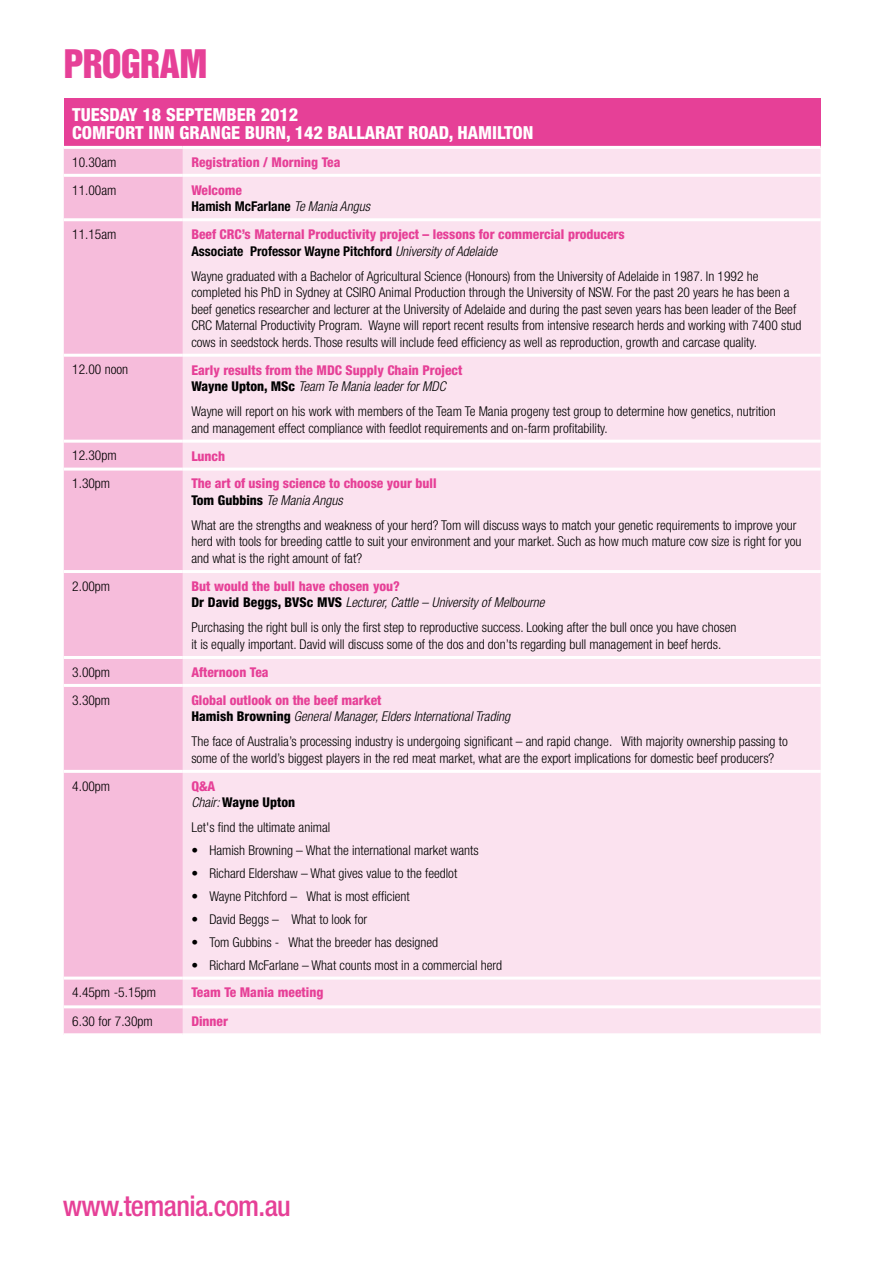
<style>
.page{position:relative;width:893px;height:1263px;background:#fff}
.page>*{position:absolute;margin:0;border:0;box-sizing:border-box;transform-origin:0 0}
.t1{font:36px "Helvetica Inserat";letter-spacing:-.025em;color:#e64097}
.t2{font:500 condensed 28.35px "Helvetica Neue";letter-spacing:-.02em;color:#e64097}
.t3{font:800 condensed 18px/18px "Helvetica Neue";color:#fff}
.t4{font:300 condensed 13.5px/16.5px "Helvetica Neue";color:#000}
.t5{font:800 condensed 13.5px/16.5px "Helvetica Neue";color:#e64097}
.t6{font:italic 300 condensed 13.5px/16.5px "Helvetica Neue";color:#000}
.t7{font:700 condensed 13.5px/16.5px "Helvetica Neue";color:#000}
.t8{font:800 condensed 13.5px/16.5px "Helvetica Neue";color:#000}
.s1{font-weight:800;color:#e64097}
.s2{font-weight:300;font-style:italic}
.s3{font-weight:700;color:#000}
.s4{font-weight:300;font-style:italic;color:#000}
.s5{color:#000}
.s6{font-weight:800;font-style:normal;color:#e64097}
.s7{font-weight:800;font-style:normal}
.s8{color:#e64097}
</style>
<div class="page">
<div style="left:64px;top:98px;width:757px;height:49px;background:#e64097"></div>
<div style="left:64px;top:149px;width:119px;height:884px;background:#f6bcdb"></div>
<div style="left:183px;top:149px;width:638px;height:884px;background:#fbe2ef"></div>
<hr style="left:183px;top:174px;width:638px;height:3px;background:#fff">
<hr style="left:183px;top:218px;width:638px;height:3px;background:#fff">
<hr style="left:183px;top:354px;width:638px;height:3px;background:#fff">
<hr style="left:183px;top:440px;width:638px;height:3px;background:#fff">
<hr style="left:183px;top:468px;width:638px;height:3px;background:#fff">
<hr style="left:183px;top:570px;width:638px;height:3px;background:#fff">
<hr style="left:183px;top:656px;width:638px;height:3px;background:#fff">
<hr style="left:183px;top:684px;width:638px;height:3px;background:#fff">
<hr style="left:183px;top:770px;width:638px;height:3px;background:#fff">
<hr style="left:183px;top:976px;width:638px;height:3px;background:#fff">
<hr style="left:183px;top:1005px;width:638px;height:3px;background:#fff">
<hr style="left:183px;top:146px;width:638px;height:3px;background:#fff">
<hr style="left:64px;top:146px;width:119px;height:3px;background:#fff">
<hr style="left:64px;top:174px;width:119px;height:3px;background:#fff">
<hr style="left:64px;top:218px;width:119px;height:3px;background:#fff">
<hr style="left:64px;top:354px;width:119px;height:3px;background:#fff">
<hr style="left:64px;top:440px;width:119px;height:3px;background:#fff">
<hr style="left:64px;top:468px;width:119px;height:3px;background:#fff">
<hr style="left:64px;top:570px;width:119px;height:3px;background:#fff">
<hr style="left:64px;top:656px;width:119px;height:3px;background:#fff">
<hr style="left:64px;top:684px;width:119px;height:3px;background:#fff">
<hr style="left:64px;top:770px;width:119px;height:3px;background:#fff">
<hr style="left:64px;top:976px;width:119px;height:3px;background:#fff">
<hr style="left:64px;top:1005px;width:119px;height:3px;background:#fff">
<h1 class="t1" style="left:64px;top:43px;width:145px">PROGRAM</h1>
<h3 class="t3" style="left:72px;top:105px;width:48px">TUESDAY</h3>
<h3 class="t3" style="left:72px;top:105px;width:227px;text-indent:70px">18 SEPTEMBER 2012<br>COMFORT INN</h3>
<h3 class="t3" style="left:180px;top:123px;width:355px">GRAN GE BURN, 142 Ballarat Road, Hamilto n</h3>
<p class="t4" style="left:72px;top:153px;width:46px">10.30am</p>
<p class="t5" style="left:191px;top:154px;width:151px">Registration / Morning Tea</p>
<p class="t4" style="left:72px;top:181px;width:46px">11.00am</p>
<p class="t7" style="left:191px;top:182px;width:180px"><span class="s1">Welcome<br></span>Hamish McFarlane <span class="s2">Te Mania Angus</span></p>
<p class="t4" style="left:72px;top:226px;width:46px">11.15am</p>
<p class="t5" style="left:191px;top:226px;width:435px">Beef CRC’s Maternal Productivity project – lessons for commercial producers<br><span class="s3">Associate Professor Wayne Pitchford</span> <span class="s4">University ofAdelaide</span></p>
<p class="t4" style="left:191px;top:268px;width:606px">Wayne graduated with a Bachelor of Agricultural Science (Honours) from the University of Adelaide in 1987. In 1992 he completed his PhD in Sydney at CSIRO Animal Production through the University of NSW. For the past 20 years he has been a beef genetics researcher and lecturer at the University of Adelaide and during the past seven years has been leader of the Beef CRC</p>
<p class="t4" style="left:191px;top:317px;width:612px;text-indent:24px">Maternal Productivity Program. Wayne will report recent results from intensive research herds and working with 7400 stud cows in seedstock herds. Those results will include feed efficiency as well as reproduction, growth and carcase quality.</p>
<p class="t4" style="left:72px;top:361px;width:57px">12.00 noon</p>
<p class="t5" style="left:191px;top:361px;width:272px">Early results from the MDC Supply Chain Project<br><span class="s5">Wayne Upton, MSc</span> <span class="s4">Team Te Mania leader for MDC</span></p>
<p class="t4" style="left:191px;top:403px;width:586px">Wayne will report on his work with members of the Team Te Mania progeny test group to determine how genetics, nutrition and management effect compliance with feedlot requirements and on-farm profitability.</p>
<p class="t4" style="left:72px;top:447px;width:46px">12.30pm</p>
<p class="t5" style="left:191px;top:447px;width:35px">Lunch</p>
<p class="t4" style="left:72px;top:475px;width:39px">1.30pm</p>
<p class="t5" style="left:191px;top:475px;width:247px">The art of using science to choose your bull<br><span class="s5">Tom Gubbins</span> <span class="s4">Te Mania Angus</span></p>
<p class="t4" style="left:191px;top:517px;width:611px">What are the strengths and weakness of your herd? Tom will discuss ways to match your genetic requirements to improve your herd with tools for breeding cattle to suit your environment and your market. Such as how much mature cow size is right for you and what is the right amount of fat?</p>
<p class="t4" style="left:72px;top:578px;width:39px">2.00pm</p>
<p class="t6" style="left:191px;top:578px;width:355px"><span class="s6">But would the bull have chosen you?<br></span><span class="s7">Dr David Beggs, BVSc MVS</span> Lecturer, Cattle – University of Melbourne</p>
<p class="t4" style="left:191px;top:619px;width:547px">Purchasing the right bull is only the first step to reproductive success. Looking after the bull once you have chosen it is equally important. David will discuss some of the dos and don’ts regarding bull management in beef herds.</p>
<p class="t4" style="left:72px;top:663px;width:39px">3.00pm</p>
<p class="t5" style="left:191px;top:664px;width:79px">Afternoon Tea</p>
<p class="t4" style="left:72px;top:691px;width:39px">3.30pm</p>
<p class="t6" style="left:191px;top:692px;width:321px"><span class="s6">Global outlook on the beef market<br></span><span class="s7">Hamish Browning</span> General Manager, Elders International Trading</p>
<p class="t4" style="left:191px;top:733px;width:598px">The face of Australia’s processing industry is undergoing significant – and rapid change. With majority ownership passing to some of the world’s biggest players in the red meat market, what are the export implications for domestic beef producers?</p>
<p class="t4" style="left:72px;top:777px;width:39px">4.00pm</p>
<p class="t8" style="left:191px;top:777px;width:105px"><span class="s8">Q&amp;A<br></span><span class="s2">Chair:</span> Wayne Upton</p>
<p class="t4" style="left:191px;top:819px;width:140px">Let's find the ultimate animal</p>
<p class="t4" style="left:191px;top:842px;width:289px">• Hamish Browning – What the international market wants</p>
<p class="t4" style="left:191px;top:865px;width:267px">• Richard Eldershaw – What gives value to the feedlot</p>
<p class="t4" style="left:191px;top:888px;width:220px">• Wayne Pitchford – What is most efficient</p>
<p class="t4" style="left:191px;top:911px;width:177px">• David Beggs – What to look for</p>
<p class="t4" style="left:191px;top:933px;width:248px">• Tom Gubbins - What the breeder has designed</p>
<p class="t4" style="left:191px;top:956px;width:312px">• Richard McFarlane – What counts most in a commercial herd</p>
<p class="t4" style="left:72px;top:984px;width:85px">4.45pm -5.15pm</p>
<p class="t5" style="left:191px;top:984px;width:134px">Team Te Mania meeting</p>
<p class="t4" style="left:72px;top:1013px;width:82px">6.30 for 7.30pm</p>
<p class="t5" style="left:191px;top:1013px;width:38px">Dinner</p>
<h2 class="t2" style="left:63px;top:1189px;width:230px">www.temania.com.au</h2>
</div>
